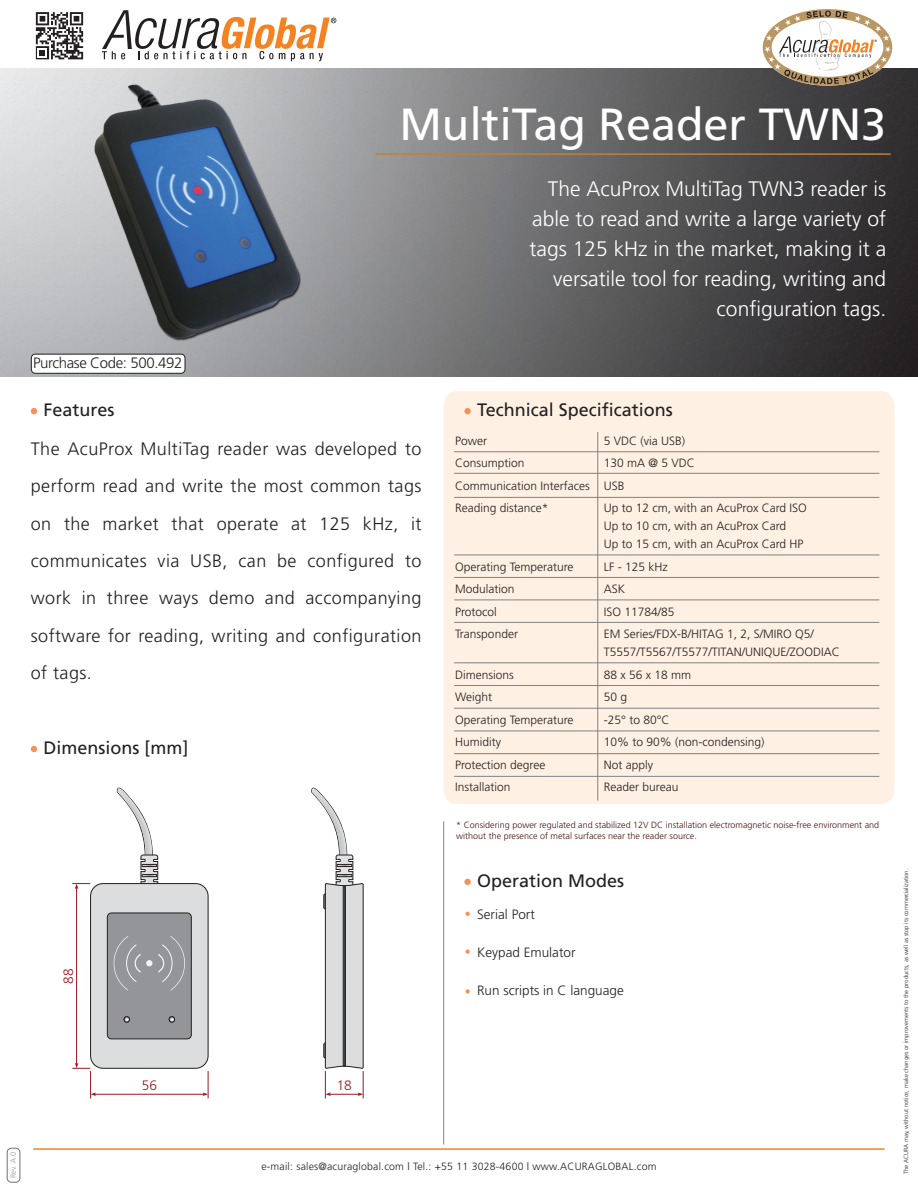
<style>
.page{position:relative;width:918px;height:1188px;background:#fff}
.page>*{position:absolute;margin:0;border:0;box-sizing:border-box;transform-origin:0 0}
.t1{font:45px "Frutiger";color:#fff}
.t2{font:300 21px/30px "Frutiger";color:#fff;text-align:right}
.t3{font:300 18px/37.5px "Frutiger";letter-spacing:.025em;color:#231f20;text-align:justify}
.t4{font:18px "Frutiger";color:#231f20}
.t5{font:300 15px "Frutiger";letter-spacing:-.025em;color:#231f20}
.t6{font:300 13.65px "Frutiger";color:#981a1e}
.t7{font:300 13.5px "Frutiger";color:#231f20}
.t8{font:300 12px/18px "Frutiger";color:#231f20}
.t9{font:300 10.5px "Frutiger";letter-spacing:.02em;color:#231f20}
.t10{font:300 9px/10.8px "Frutiger";color:#48140c}
.t11{font:300 7.5px "Frutiger";color:#939598}
.t12{font:300 6px "Frutiger";color:#231f20}
</style>
<div class="page">
<img style="left:0;top:68px;width:918px;height:309px">
<svg style="left:376px;top:153px;width:515px;height:2px"></svg>
<div style="left:444px;top:391px;width:450px;height:413px;background:#fef0e2"></div>
<hr style="left:34px;top:1148px;width:850px;height:2px;background:#f58220">
<div style="left:7px;top:1148px;width:13px;height:34px;border:1px solid #6f7073;border-radius:4px"></div>
<hr style="left:454px;top:451px;width:425px;height:1px;background:#808285">
<hr style="left:454px;top:497px;width:425px;height:1px;background:#808285">
<hr style="left:454px;top:577px;width:425px;height:1px;background:#808285">
<hr style="left:454px;top:555px;width:425px;height:1px;background:#808285">
<hr style="left:454px;top:776px;width:425px;height:1px;background:#808285">
<hr style="left:454px;top:663px;width:425px;height:1px;background:#808285">
<hr style="left:454px;top:685px;width:425px;height:1px;background:#808285">
<hr style="left:454px;top:708px;width:425px;height:1px;background:#808285">
<hr style="left:454px;top:731px;width:425px;height:1px;background:#808285">
<hr style="left:454px;top:753px;width:425px;height:1px;background:#808285">
<hr style="left:454px;top:622px;width:425px;height:1px;background:#808285">
<hr style="left:454px;top:600px;width:425px;height:1px;background:#808285">
<hr style="left:454px;top:473px;width:425px;height:1px;background:#808285">
<hr style="left:597px;top:432px;width:1px;height:369px;background:#808285">
<svg style="left:35px;top:12px;width:49px;height:48px"></svg>
<svg style="left:36px;top:12px;width:47px;height:47px"></svg>
<svg style="left:102px;top:10px;width:234px;height:51px"></svg>
<svg style="left:763px;top:9px;width:129px;height:77px"></svg>
<hr style="left:443px;top:822px;width:1px;height:322px;background:#808285">
<div style="left:464px;top:408px;width:7px;height:6px;background:#f6905d;border-radius:50%"></div>
<svg style="left:31px;top:408px;width:6px;height:6px"></svg>
<div style="left:31px;top:354px;width:154px;height:19px;background:#fff;border-radius:4px"></div>
<div style="left:31px;top:354px;width:154px;height:20px;border:1px solid #231f20;border-radius:4px"></div>
<hr style="left:76px;top:887px;width:1px;height:178px;background:#981a1e">
<svg style="left:72px;top:883px;width:18px;height:6px"></svg>
<hr style="left:93px;top:1094px;width:113px;height:1px;background:#981a1e">
<svg style="left:203px;top:1071px;width:6px;height:27px"></svg>
<svg style="left:72px;top:1063px;width:24px;height:35px"></svg>
<svg style="left:116px;top:787px;width:42px;height:96px"></svg>
<div style="left:142px;top:874px;width:15px;height:3px;border:1px solid #231f20"></div>
<div style="left:91px;top:884px;width:117px;height:184px;background:#dcdddf;border-radius:13px"></div>
<div style="left:90px;top:883px;width:118px;height:186px;border:1px solid #231f20;border-radius:13px"></div>
<div style="left:107px;top:913px;width:84px;height:126px;background:#939598;border-radius:4px"></div>
<div style="left:107px;top:913px;width:85px;height:126px;border:1px solid #231f20;border-radius:4px"></div>
<svg style="left:158px;top:936px;width:27px;height:55px"></svg>
<svg style="left:114px;top:936px;width:38px;height:55px"></svg>
<svg style="left:169px;top:1017px;width:6px;height:5px"></svg>
<svg style="left:124px;top:1017px;width:6px;height:5px"></svg>
<svg style="left:311px;top:787px;width:53px;height:311px"></svg>
<div style="left:343px;top:885px;width:3px;height:181px;border:1px solid #231f20"></div>
<svg style="left:31px;top:746px;width:6px;height:6px"></svg>
<div style="left:464px;top:879px;width:7px;height:6px;background:#f6905d;border-radius:50%"></div>
<svg style="left:465px;top:949px;width:5px;height:5px"></svg>
<svg style="left:465px;top:989px;width:5px;height:4px"></svg>
<svg style="left:465px;top:912px;width:5px;height:4px"></svg>
<h1 class="t1" style="left:399px;top:98px;width:488px">MultiTag Reader TWN3</h1>
<p class="t5" style="left:33px;top:354px;width:151px">Purchase Code: 500.492</p>
<h2 class="t2" style="left:530px;top:174px;width:358px">The AcuProx MultiTag TWN3 reader is able to read and write a large variety of tags 125 kHz in the market, making it a versatile tool for reading, writing and configuration tags.</h2>
<h3 class="t4" style="left:44px;top:399px;width:73px">Features</h3>
<h3 class="t4" style="left:477px;top:399px;width:197px">Technical Specifications</h3>
<p class="t3" style="left:31px;top:430px;width:392px">The AcuProx MultiTag reader was developed to perform read and write the most common tags on the market that operate at 125 kHz, it communicates via USB, can be configured to work in three ways demo and accompanying software for reading, writing and configuration of tags.</p>
<h3 class="t4" style="left:44px;top:737px;width:147px">Dimensions [mm]</h3>
<p class="t6" style="left:61px;top:984px;width:17px;rotate:-90deg">88</p>
<p class="t8" style="left:455px;top:432px;width:34px">Power</p>
<p class="t8" style="left:604px;top:432px;width:83px">5 VDC (via USB)</p>
<p class="t8" style="left:455px;top:454px;width:71px">Consumption</p>
<p class="t8" style="left:455px;top:452px;width:241px;line-height:22.5px;text-indent:149px">130 mA @ 5 VDC<br>Communication Interfaces USB<br>Reading distance*</p>
<p class="t8" style="left:604px;top:499px;width:204px">Up to 12 cm, with an AcuProx Card ISO<br>Up to 10 cm, with an AcuProx Card<br>Up to 15 cm, with an AcuProx Card HP</p>
<p class="t8" style="left:455px;top:558px;width:120px">Operating Temperature</p>
<p class="t8" style="left:604px;top:558px;width:66px">LF - 125 kHz</p>
<p class="t8" style="left:455px;top:580px;width:61px">Modulation</p>
<p class="t8" style="left:604px;top:580px;width:23px">ASK</p>
<p class="t8" style="left:455px;top:603px;width:43px">Protocol</p>
<p class="t8" style="left:604px;top:603px;width:72px">ISO 11784/85</p>
<p class="t8" style="left:455px;top:625px;width:64px">Transponder</p>
<p class="t8" style="left:604px;top:625px;width:237px">EM Series/FDX-B/HITAG 1, 2, S/MIRO Q5/<br>T5557/T5567/T5577/TITAN/UNIQUE/ZOODIAC</p>
<p class="t8" style="left:455px;top:666px;width:60px">Dimensions</p>
<p class="t8" style="left:604px;top:666px;width:89px">88 x 56 x 18 mm</p>
<p class="t8" style="left:455px;top:688px;width:39px">Weight</p>
<p class="t8" style="left:604px;top:688px;width:25px">50 g</p>
<p class="t8" style="left:455px;top:711px;width:120px">Operating Temperature</p>
<p class="t8" style="left:604px;top:711px;width:67px">-25° to 80°C</p>
<p class="t8" style="left:455px;top:733px;width:47px">Humidity</p>
<p class="t8" style="left:604px;top:733px;width:162px">10% to 90% (non-condensing)</p>
<p class="t8" style="left:455px;top:756px;width:92px">Protection degree</p>
<p class="t8" style="left:604px;top:756px;width:51px">Not apply</p>
<p class="t8" style="left:455px;top:778px;width:57px">Installation</p>
<p class="t8" style="left:604px;top:778px;width:76px">Reader bureau</p>
<p class="t10" style="left:456px;top:820px;width:424px">* Considering power regulated and stabilized 12V DC installation electromagnetic noise-free environment and without the presence of metal surfaces near the reader source.</p>
<h3 class="t4" style="left:477px;top:870px;width:149px">Operation Modes</h3>
<p class="t7" style="left:477px;top:906px;width:59px">Serial Port</p>
<p class="t7" style="left:477px;top:945px;width:100px">Keypad Emulator</p>
<p class="t7" style="left:477px;top:983px;width:148px">Run scripts in C language</p>
<p class="t11" style="left:9px;top:1178px;width:28px;rotate:-90deg">Rev. A.0</p>
<p class="t6" style="left:142px;top:1078px;width:17px">56</p>
<p class="t6" style="left:337px;top:1078px;width:17px">18</p>
<p class="t9" style="left:262px;top:1161px;width:397px">e-mail: sales@acuraglobal.com | Tel.: +55 11 3028-4600 | www.ACURAGLOBAL.com</p>
<p class="t12" style="left:903px;top:1174px;width:307px;rotate:-90deg">The ACURA may, without notice, make changes or improvements to the products, as well as stop its commercialization.</p>
</div>
